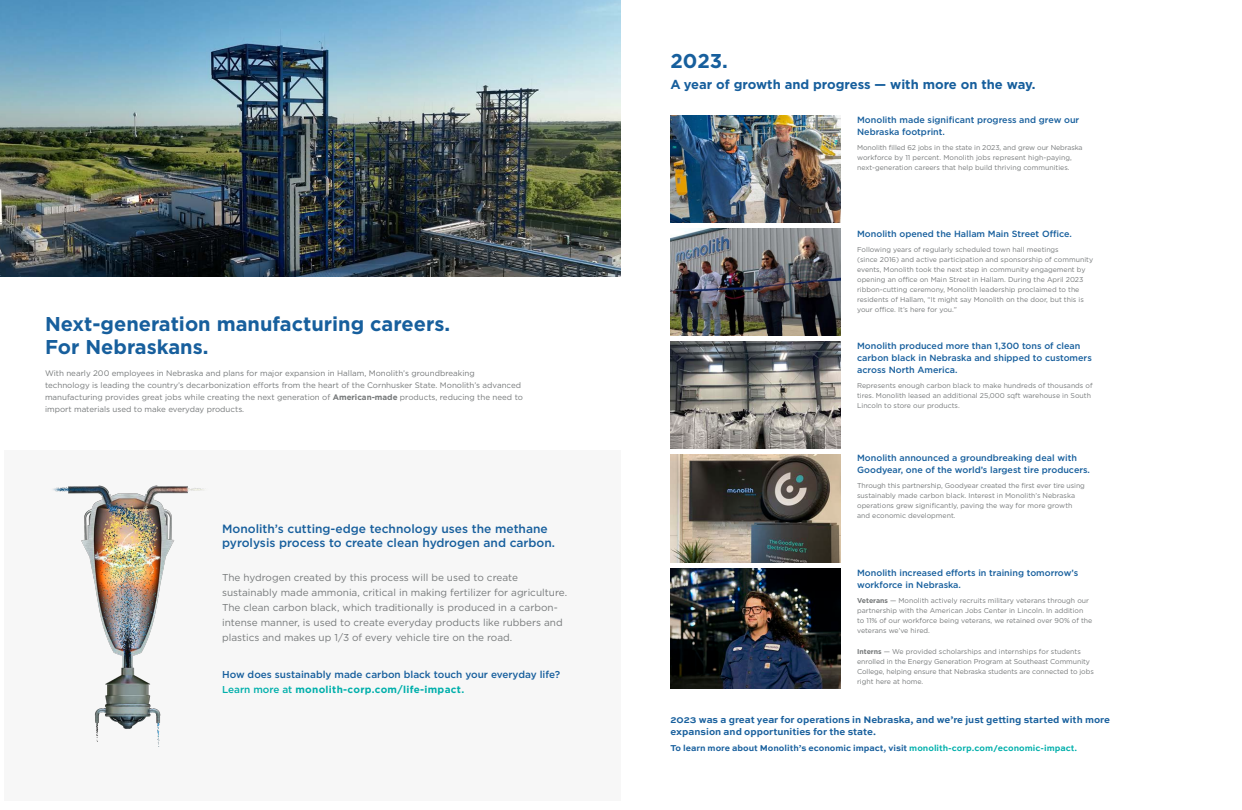
<style>
.page{position:relative;width:1242px;height:810px;background:#fff}
.page>*{position:absolute;margin:0;border:0;box-sizing:border-box;transform-origin:0 0}
.t1{font:700 20px/23px "Gotham";color:#175f9d}
.t2{font:700 13px "Gotham";color:#175f9d}
.t3{font:500 12px/14px "Gotham";color:#175f9d}
.Body{font:10px/15px "Gotham";color:#76797a}
.Body-2{font:700 10px/12px "Sweet Sans Pro";color:#175f9d}
.t4{font:500 10px/15px "Gotham";color:#175f9d}
.t5{font:500 9px/12px "Gotham";color:#175f9d}
.Body-3{font:700 9px "Sweet Sans Pro";color:#175f9d}
.Body-4{font:8px/12px "Gotham";color:#76797a}
.Body-5{font:7px/10px "Gotham";color:#76797a}
.s1{font-weight:700}
.s2{color:#00afab}
.s3{font-weight:700;color:#00afab}
</style>
<div class="page">
<img style="left:670px;top:115px;width:170px;height:108px">
<img style="left:670px;top:229px;width:170px;height:107px">
<img style="left:670px;top:342px;width:170px;height:107px">
<img style="left:670px;top:454px;width:170px;height:109px">
<img style="left:670px;top:568px;width:170px;height:121px">
<div style="left:4px;top:450px;width:617px;height:351px;background:#f7f7f7"></div>
<img style="left:53px;top:485px;width:151px;height:262px">
<img style="left:0;top:0;width:621px;height:277px">
<p class="t1" style="left:45px;top:312px;width:407px">Next-generation manufacturing careers.<br>For Nebraskans.</p>
<p class="Body-4" style="left:45px;top:367px;width:479px">With nearly 200 employees in Nebraska and plans for major expansion in Hallam, Monolith’s groundbreaking<br>technology is leading the country’s decarbonization efforts from the heart of the Cornhusker State. Monolith’s advanced manufacturing provides great jobs while creating the next generation of <span class="s1">American-made</span> products, reducing the need to import materials used to make everyday products.</p>
<p class="t3" style="left:222px;top:521px;width:335px">Monolith’s cutting-edge technology uses the methane pyrolysis process to create clean hydrogen and carbon.</p>
<p class="Body" style="left:222px;top:569px;width:347px">The hydrogen created by this process will be used to create sustainably made ammonia, critical in making fertilizer for agriculture.<br>The clean carbon black, which traditionally is produced in a carbon&shy;intense manner, is used to create everyday products like rubbers and plastics and makes up 1/3 of every vehicle tire on the road.</p>
<p class="t4" style="left:222px;top:667px;width:339px">How does sustainably made carbon black touch your everyday life?<br><span class="s2">Learn more at</span> <span class="s3">monolith-corp.com/life-impact.</span></p>
<p class="t1" style="left:670px;top:49px;width:59px">2023.</p>
<p class="t2" style="left:670px;top:76px;width:367px">A year of growth and progress — with more on the way.</p>
<p class="t5" style="left:857px;top:113px;width:224px">Monolith made significant progress and grew our<br>Nebraska footprint.</p>
<p class="Body-5" style="left:857px;top:142px;width:227px">Monolith filled 62 jobs in the state in 2023, and grew our Nebraska workforce by 11 percent. Monolith jobs represent high-paying, next-generation careers that help build thriving communities.</p>
<p class="t5" style="left:857px;top:227px;width:216px">Monolith opened the Hallam Main Street Office.</p>
<p class="Body-5" style="left:857px;top:244px;width:237px">Following years of regularly scheduled town hall meetings<br>(since 2016) and active participation and sponsorship of community events, Monolith took the next step in community engagement by opening an office on Main Street in Hallam. During the April 2023 ribbon-cutting ceremony, Monolith leadership proclaimed to the residents of Hallam, “It might say Monolith on the door, but this is your office. It’s here for you.”</p>
<p class="t5" style="left:857px;top:340px;width:236px">Monolith produced more than 1,300 tons of clean carbon black in Nebraska and shipped to customers across North America.</p>
<p class="Body-5" style="left:857px;top:380px;width:237px">Represents enough carbon black to make hundreds of thousands of tires. Monolith leased an additional 25,000 sqft warehouse in South<br>Lincoln to store our products.</p>
<p class="t5" style="left:857px;top:452px;width:234px">Monolith announced a groundbreaking deal with<br>Goodyear, one of the world’s largest tire producers.</p>
<p class="Body-5" style="left:857px;top:481px;width:229px">Through this partnership, Goodyear created the first ever tire using sustainably made carbon black. Interest in Monolith’s Nebraska operations grew significantly, paving the way for more growth and economic development.</p>
<p class="t5" style="left:857px;top:566px;width:223px">Monolith increased efforts in training tomorrow’s workforce in Nebraska.</p>
<p class="Body-5" style="left:857px;top:595px;width:237px"><span class="s1">Veterans</span> — Monolith actively recruits military veterans through our partnership with the American Jobs Center in Lincoln. In addition<br>to 11% of our workforce being veterans, we retained over 90% of the veterans we’ve hired.</p>
<p class="Body-5" style="left:857px;top:646px;width:238px"><span class="s1">Interns</span> — We provided scholarships and internships for students enrolled in the Energy Generation Program at Southeast Community College, helping ensure that Nebraska students are connected to jobs right here at home.</p>
<p class="Body-2" style="left:670px;top:713px;width:441px">2023 was a great year for operations in Nebraska, and we’re just getting started with more expansion and opportunities for the state.</p>
<p class="Body-3" style="left:670px;top:741px;width:408px">To learn more about Monolith’s economic impact, visit <span class="s2">monolith-corp.com/economic-impact.</span></p>
</div>
